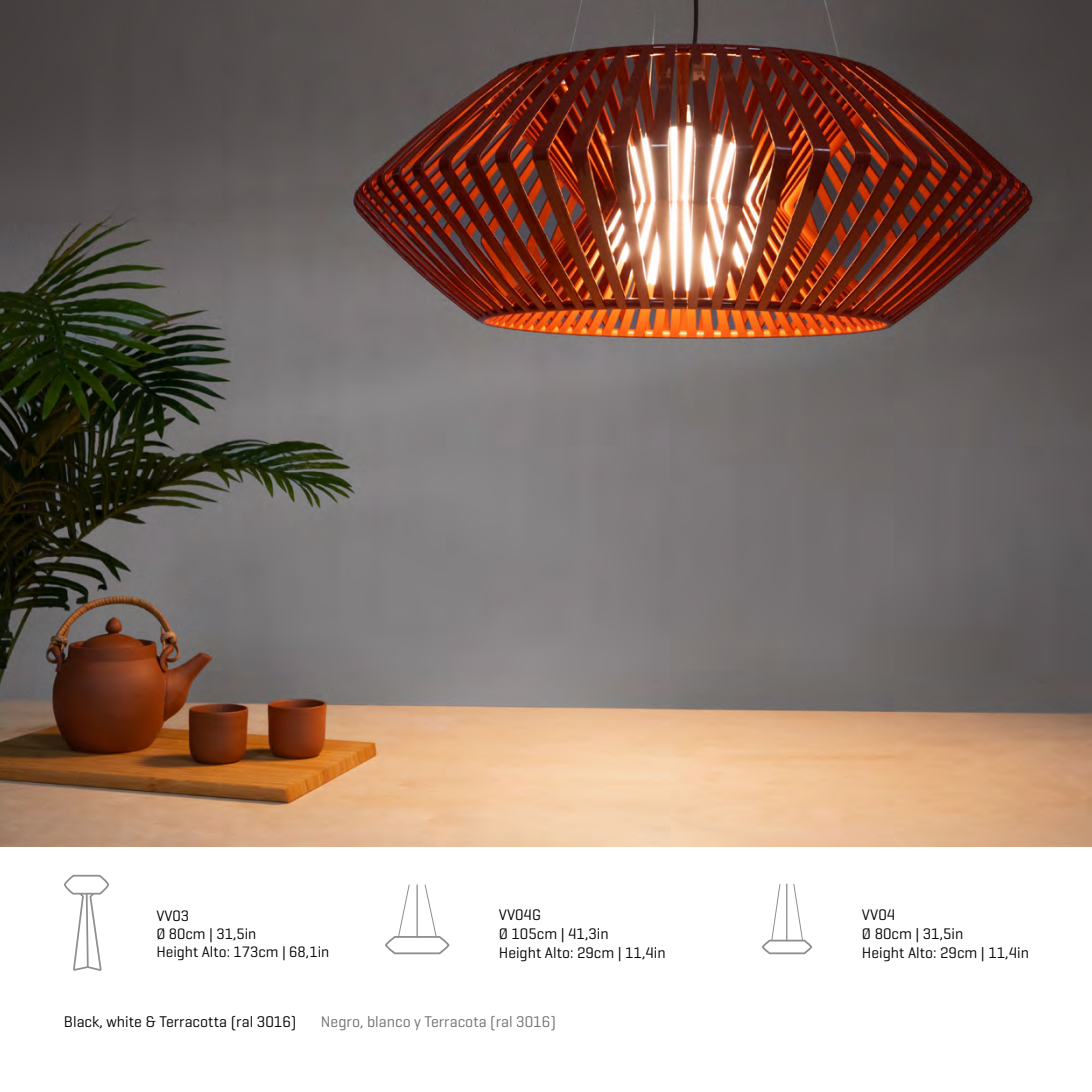
<style>
.page{position:relative;width:1092px;height:1092px;background:#fff}
.page>*{position:absolute;margin:0;border:0;box-sizing:border-box;transform-origin:0 0}
.t1{font:15.75px "Geogrotesque";color:#000}
.t2{font:15.75px "Geogrotesque";color:#706f6f}
.t3{font:15.58px/18.7px "Geogrotesque";color:#000}
.t4{font:15.4px/18.4px "Geogrotesque";color:#000}
</style>
<div class="page">
<img style="left:0;top:0;width:1091px;height:846px">
<svg style="left:762px;top:883px;width:50px;height:72px"></svg>
<hr style="left:786px;top:884px;width:1px;height:56px;background:#8c8e8f">
<svg style="left:385px;top:884px;width:65px;height:71px"></svg>
<div style="left:64px;top:874px;width:45px;height:20px;border:2px solid #8c8e8f;border-radius:8px"></div>
<svg style="left:72px;top:891px;width:30px;height:80px"></svg>
<p class="t4" style="left:156px;top:905px;width:174px">VV03<br>Ø 80cm | 31,5in<br>Height Alto: 173cm | 68,1in</p>
<p class="t3" style="left:499px;top:904px;width:168px">VV04G<br>Ø 105cm | 41,3in<br>Height Alto: 29cm | 11,4in</p>
<p class="t1" style="left:64px;top:1011px;width:234px">Black, white &amp; Terracotta (ral 3016)</p>
<p class="t2" style="left:321px;top:1011px;width:236px">Negro, blanco y Terracota (ral 3016)</p>
<p class="t3" style="left:861px;top:904px;width:168px">VV04<br>Ø 80cm | 31,5in<br>Height Alto: 29cm | 11,4in</p>
</div>
